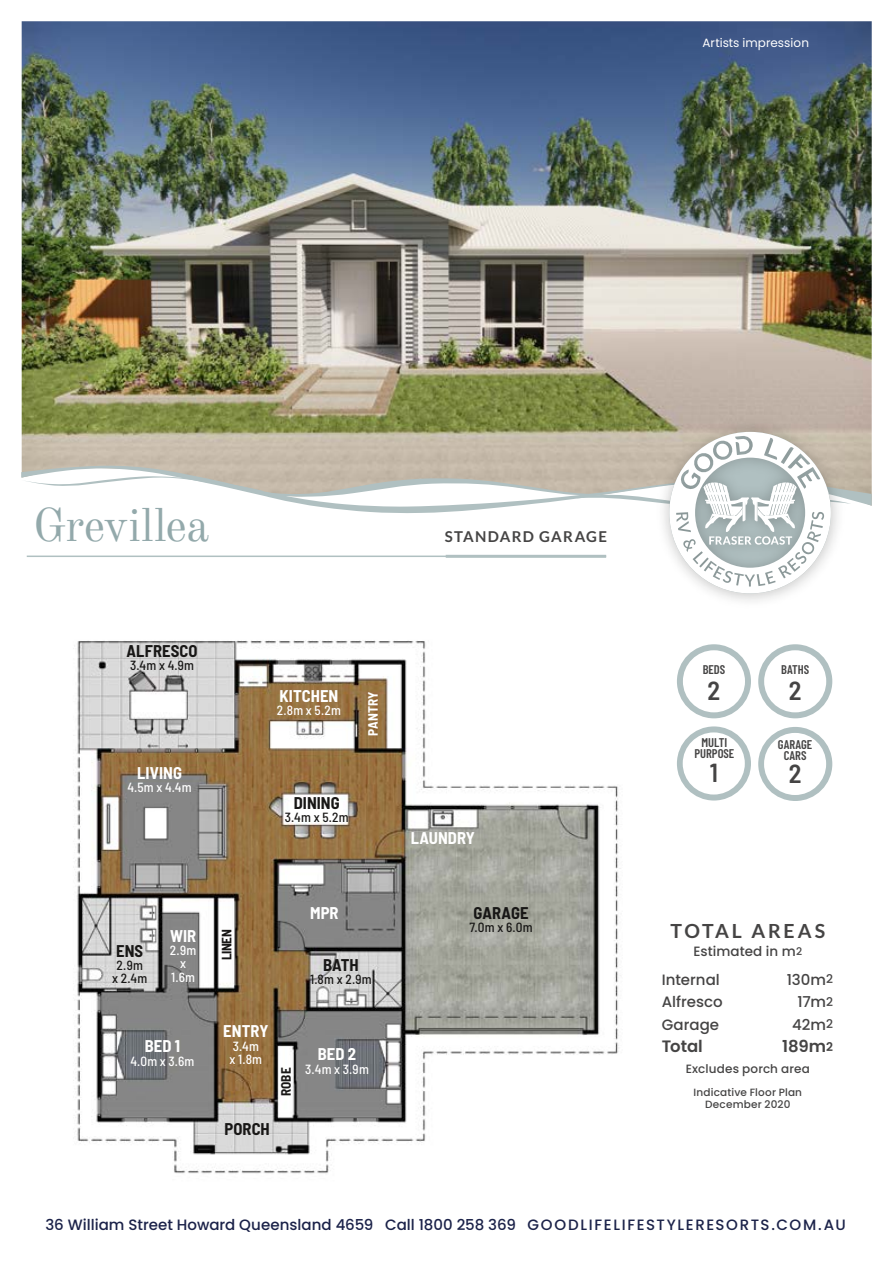
<style>
.page{position:relative;width:893px;height:1263px;background:#fff}
.page>*{position:absolute;margin:0;border:0;box-sizing:border-box;transform-origin:0 0}
.t1{font:46.5px "Old Standard TT";letter-spacing:-.015em;color:#93a9ab}
.t2{font:600 semi-condensed 26.1px "Barlow";color:#454444}
.t3{font:700 19.5px "Lato";letter-spacing:.14em;color:#454444}
.t4{font:700 semi-condensed 16.5px "Barlow";color:#fff}
.t5{font:700 semi-condensed 16.5px "Barlow";color:#181716}
.t6{font:600 16.5px "Poppins";letter-spacing:-.005em;color:#454444}
.t7{font:500 15px "Poppins";letter-spacing:.005em;color:#1b2249}
.t8{font:500 15px "Poppins";color:#454444}
.t9{font:700 15px "Lato";letter-spacing:.085em;color:#454444}
.t10{font:500 13.5px "Poppins";letter-spacing:.005em;color:#454444}
.t11{font:500 semi-condensed 13.2px/13.2px "Barlow";letter-spacing:.015em;color:#fff}
.t12{font:500 semi-condensed 13.2px/13.2px "Barlow";letter-spacing:.02em;color:#181716;text-align:center}
.t13{font:700 semi-condensed 13.2px "Barlow";letter-spacing:-.02em;color:#181716}
.t14{font:700 semi-condensed 13.2px "Barlow";letter-spacing:.015em;color:#fff}
.t15{font:600 12.6px/10.8px "Barlow Condensed";color:#454444;text-align:center}
.t16{font:12px "Poppins";letter-spacing:.005em;color:#fff}
.t17{font:500 12px "Poppins";letter-spacing:.01em;color:#454444}
.t18{font:500 10.5px/12px "Poppins";letter-spacing:.015em;color:#454444;text-align:center}
.s1{font-size:10.5px}
.s2{font-size:12px}
</style>
<div class="page">
<img style="left:22px;top:21px;width:850px;height:411px">
<img style="left:73px;top:640px;width:548px;height:534px">
<svg style="left:677px;top:644px;width:74px;height:74px"></svg>
<svg style="left:758px;top:644px;width:74px;height:74px"></svg>
<svg style="left:677px;top:726px;width:74px;height:74px"></svg>
<svg style="left:758px;top:727px;width:74px;height:74px"></svg>
<div style="left:683px;top:650px;width:62px;height:62px;background:#fff;border-radius:50%"></div>
<div style="left:764px;top:650px;width:62px;height:62px;background:#fff;border-radius:50%"></div>
<div style="left:683px;top:732px;width:62px;height:62px;background:#fff;border-radius:50%"></div>
<div style="left:764px;top:733px;width:62px;height:62px;background:#fff;border-radius:50%"></div>
<img style="left:650px;top:412px;width:200px;height:189px">
<svg style="left:21px;top:432px;width:851px;height:161px"></svg>
<p class="t16" style="left:702px;top:36px;width:108px">Artists impression</p>
<h1 class="t1" style="left:33px;top:490px;width:178px">Grevillea</h1>
<p class="t9" style="left:445px;top:528px;width:164px">STANDARD GARAGE</p>
<p class="t5" style="left:127px;top:639px;width:73px">ALFRESCO</p>
<p class="t12" style="left:130px;top:657px;width:65px">3.4m x 4.9m</p>
<p class="t4" style="left:137px;top:761px;width:46px">LIVING</p>
<p class="t11" style="left:127px;top:780px;width:66px">4.5m x 4.4m</p>
<p class="t4" style="left:279px;top:684px;width:60px">KITCHEN</p>
<p class="t11" style="left:277px;top:703px;width:66px">2.8m x 5.2m</p>
<p class="t14" style="left:364px;top:736px;width:46px;rotate:-90deg">PANTRY</p>
<p class="t5" style="left:294px;top:791px;width:47px">DINING</p>
<p class="t12" style="left:285px;top:810px;width:65px">3.4m x 5.2m</p>
<p class="t5" style="left:116px;top:939px;width:28px">ENS</p>
<p class="t12" style="left:112px;top:957px;width:37px">2.9m x 2.4m</p>
<p class="t4" style="left:170px;top:924px;width:28px">WIR</p>
<p class="t11" style="left:170px;top:943px;width:28px;text-align:center">2.9m x<br>1.6m</p>
<p class="t4" style="left:145px;top:1034px;width:37px">BED 1</p>
<p class="t11" style="left:130px;top:1053px;width:66px">4.0m x 3.6m</p>
<p class="t13" style="left:217px;top:960px;width:32px;rotate:-90deg">LINEN</p>
<p class="t4" style="left:310px;top:901px;width:30px">MPR</p>
<p class="t5" style="left:323px;top:953px;width:37px">BATH</p>
<p class="t12" style="left:310px;top:971px;width:63px">1.8m x 2.9m</p>
<p class="t4" style="left:223px;top:1019px;width:47px">ENTRY</p>
<p class="t11" style="left:230px;top:1038px;width:34px">3.4m x 1.8m</p>
<p class="t5" style="left:224px;top:1117px;width:47px">PORCH</p>
<p class="t13" style="left:276px;top:1096px;width:31px;rotate:-90deg">ROBE</p>
<p class="t4" style="left:318px;top:1042px;width:40px">BED 2</p>
<p class="t11" style="left:305px;top:1061px;width:65px">3.4m x 3.9m</p>
<p class="t4" style="left:411px;top:826px;width:66px">LAUNDRY</p>
<p class="t5" style="left:474px;top:901px;width:56px">GARAGE</p>
<p class="t12" style="left:469px;top:920px;width:65px">7.0m x 6.0m</p>
<p class="t15" style="left:703px;top:663px;width:24px">BEDS</p>
<h2 class="t2" style="left:708px;top:672px;width:14px">2</h2>
<h2 class="t2" style="left:789px;top:672px;width:14px">2</h2>
<p class="t15" style="left:781px;top:663px;width:30px">BATHS</p>
<p class="t15" style="left:694px;top:736px;width:41px">MULTI<br>PURPOSE</p>
<h2 class="t2" style="left:710px;top:754px;width:10px">1</h2>
<p class="t15" style="left:778px;top:738px;width:36px">GARAGE<br>CARS</p>
<h2 class="t2" style="left:789px;top:754px;width:14px">2</h2>
<h3 class="t3" style="left:670px;top:920px;width:156px">TOTAL AREAS</h3>
<p class="t10" style="left:694px;top:943px;width:110px">Estimated in m<span class="s1">2</span></p>
<p class="t8" style="left:662px;top:971px;width:60px">Internal</p>
<p class="t8" style="left:787px;top:971px;width:48px">130m<span class="s2">2</span></p>
<p class="t8" style="left:662px;top:993px;width:62px">Alfresco</p>
<p class="t8" style="left:798px;top:993px;width:37px">17m<span class="s2">2</span></p>
<p class="t8" style="left:662px;top:1016px;width:59px">Garage</p>
<p class="t8" style="left:792px;top:1016px;width:42px">42m<span class="s2">2</span></p>
<p class="t6" style="left:662px;top:1037px;width:43px">Total</p>
<p class="t6" style="left:782px;top:1037px;width:53px">189m<span class="s2">2</span></p>
<p class="t17" style="left:686px;top:1062px;width:126px">Excludes porch area</p>
<p class="t18" style="left:694px;top:1086px;width:110px">Indicative Floor Plan<br>December 2020</p>
<p class="t7" style="left:45px;top:1216px;width:802px">36 William Street Howard Queensland 4659 Call 1800 258 369 GOODLIFELIFESTYLERESORTS.COM.AU</p>
</div>
